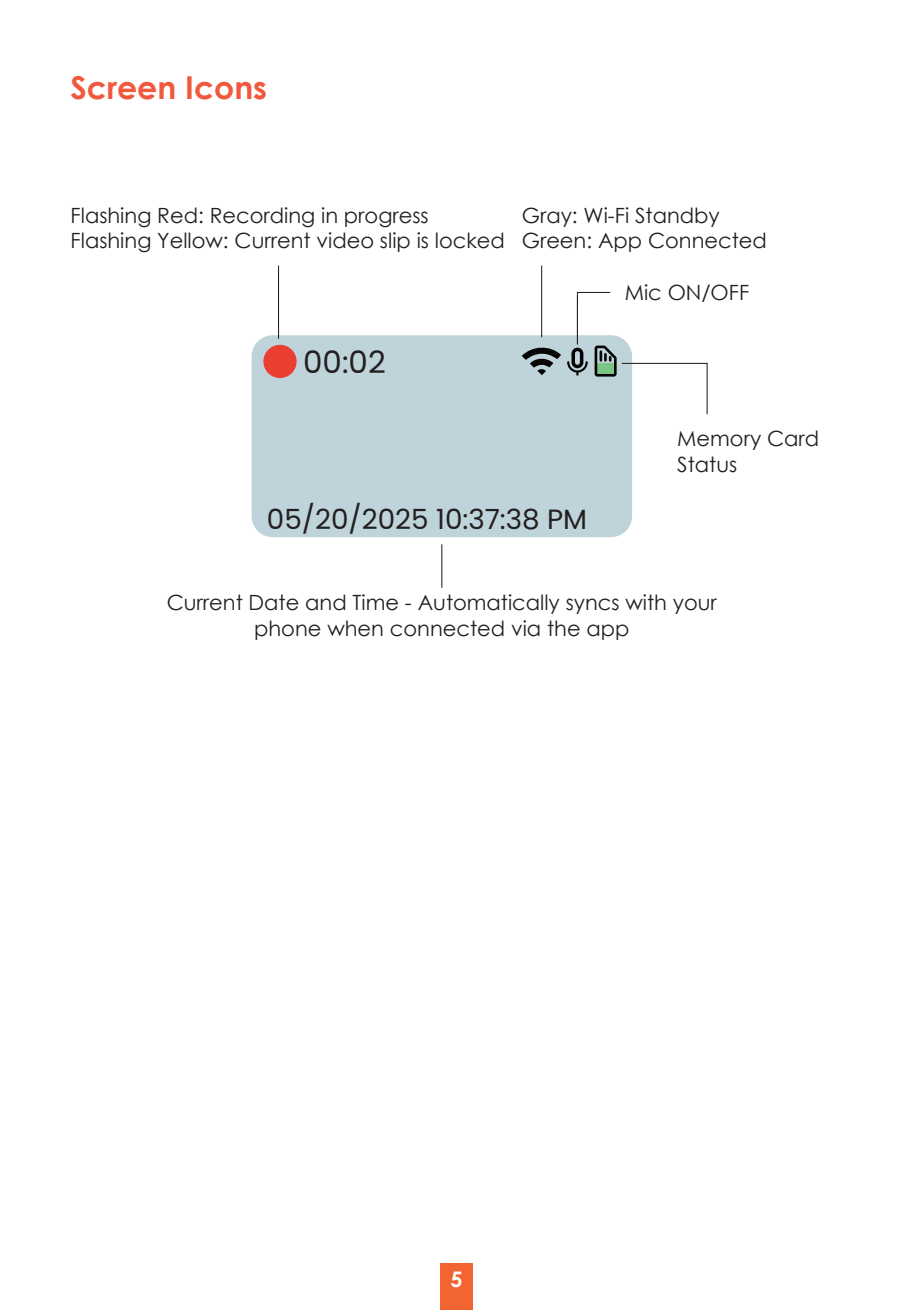
<style>
.page{position:relative;width:913px;height:1310px;background:#fff}
.page>*{position:absolute;margin:0;border:0;box-sizing:border-box;transform-origin:0 0}
.t1{font:700 31.5px "Century Gothic";color:#f0593e}
.t2{font:30.8px "Poppins";color:#231f20}
.t3{font:27.65px "Poppins";color:#231f20}
.t4{font:700 21.35px "Century Gothic";color:#fff}
.t5{font:21px/25.2px "Century Gothic";color:#231f20}
</style>
<div class="page">
<div style="left:252px;top:335px;width:380px;height:202px;background:#bfd4da;border-radius:21px"></div>
<div style="left:263px;top:345px;width:34px;height:33px;background:#ea3f31;border-radius:50%"></div>
<svg style="left:522px;top:347px;width:39px;height:28px"></svg>
<hr style="left:541px;top:266px;width:1px;height:71px;background:#231f20">
<hr style="left:278px;top:266px;width:1px;height:73px;background:#231f20">
<svg style="left:567px;top:291px;width:141px;height:124px"></svg>
<hr style="left:441px;top:544px;width:1px;height:44px;background:#231f20">
<div style="left:440px;top:1263px;width:33px;height:47px;background:#f26432"></div>
<h1 class="t1" style="left:70px;top:64px;width:198px">Screen Icons</h1>
<p class="t5" style="left:71px;top:202px;width:436px">Flashing Red: Recording in progress<br>Flashing Yellow: Current video slip is locked</p>
<h2 class="t2" style="left:303px;top:344px;width:84px">00:02</h2>
<p class="t5" style="left:522px;top:202px;width:247px">Gray: Wi-Fi Standby<br>Green: App Connected</p>
<p class="t5" style="left:625px;top:280px;width:126px">Mic ON/OFF</p>
<p class="t5" style="left:677px;top:426px;width:143px">Memory Card<br>Status</p>
<h3 class="t3" style="left:267px;top:503px;width:322px">05/20/2025 10:37:38 PM</h3>
<p class="t5" style="left:167px;top:590px;width:552px;text-align:center">Current Date and Time - Automatically syncs with your phone when connected via the app</p>
<p class="t4" style="left:450px;top:1262px;width:14px">5</p>
</div>
